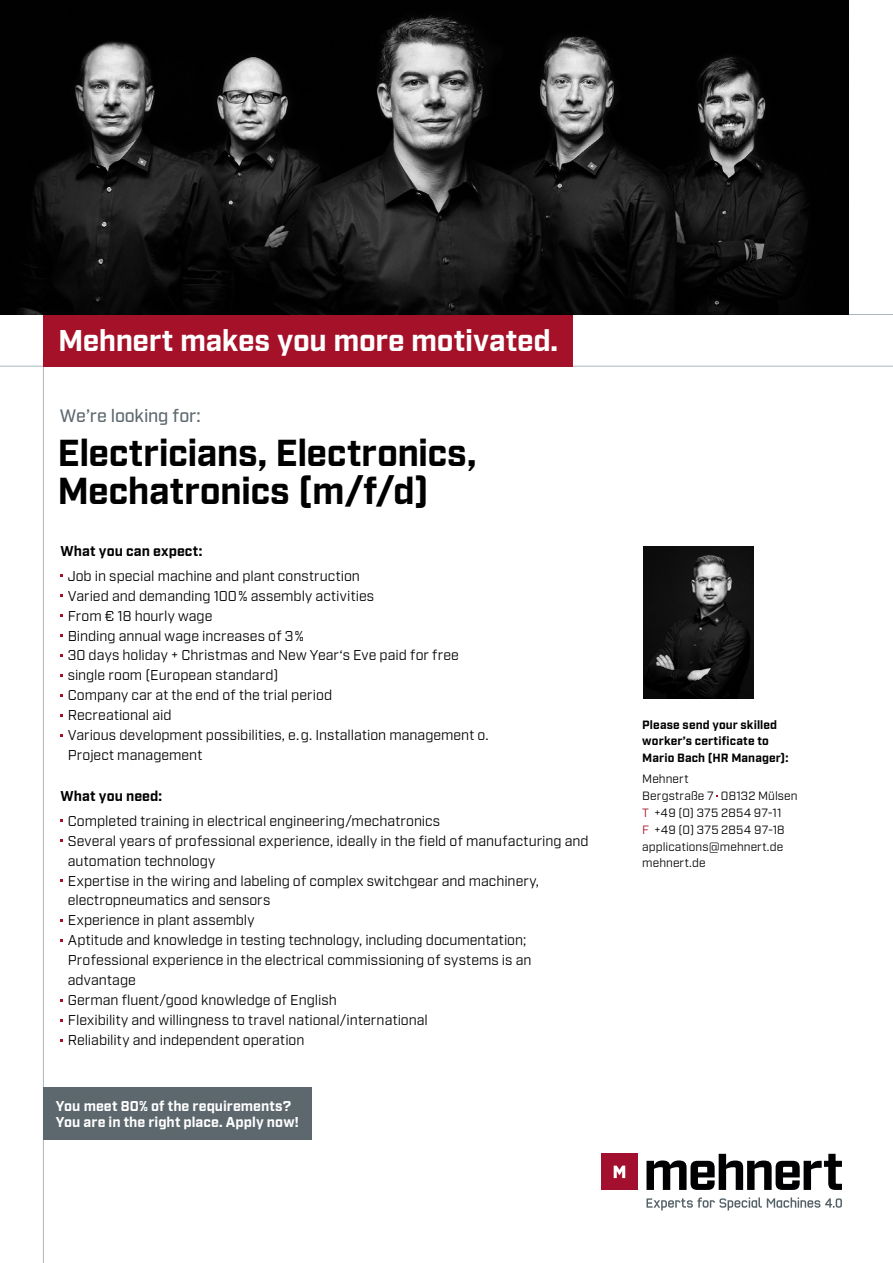
<style>
.page{position:relative;width:893px;height:1263px;background:#fff}
.page>*{position:absolute;margin:0;border:0;box-sizing:border-box;transform-origin:0 0}
.t1{font:700 37.5px/37.5px "Industry";letter-spacing:-.015em;color:#000}
.t2{font:700 30px "Industry";letter-spacing:-.01em;color:#fff}
.t3{font:500 18px "Industry";letter-spacing:-.015em;color:#5d686e}
.t4{font:14.25px/20px "Industry";color:#000}
.t5{font:700 14.25px/16.2px "Industry";color:#fff}
.t6{font:700 14.25px "Industry";letter-spacing:.005em;color:#000}
.t7{font:12px/16.8px "Industry";letter-spacing:.01em;color:#000}
.t8{font:700 12px/16.8px "Industry";letter-spacing:.01em;color:#000}
.s1{color:#a51128}
</style>
<div class="page">
<hr style="left:43px;top:356px;width:1px;height:907px;background:#adb6bc">
<hr style="left:0;top:366px;width:893px;height:1px;background:#adb6bc">
<hr style="left:833px;top:314px;width:60px;height:1px;background:#adb6bc">
<div style="left:43px;top:315px;width:530px;height:51px;background:#a51128"></div>
<div style="left:43px;top:1088px;width:268px;height:52px;background:#5d686e"></div>
<img style="left:643px;top:546px;width:110px;height:153px">
<div style="left:601px;top:1154px;width:36px;height:36px;background:#a30f2f"></div>
<svg style="left:614px;top:1165px;width:11px;height:13px"></svg>
<svg style="left:646px;top:1154px;width:196px;height:36px"></svg>
<svg style="left:646px;top:1197px;width:196px;height:13px"></svg>
<img style="left:0;top:0;width:848px;height:315px">
<h2 class="t2" style="left:58px;top:323px;width:502px">Mehnert makes you more motivated.</h2>
<p class="t3" style="left:60px;top:405px;width:142px">We’re looking for:</p>
<h1 class="t1" style="left:57px;top:436px;width:420px">Electricians, Electronics,<br>Mechatronics (m/f/d)</h1>
<p class="t6" style="left:60px;top:543px;width:143px">What you can expect:</p>
<p class="t4" style="left:68px;top:566px;width:423px">Job in special machine and plant construction<br>Varied and demanding 100% assembly activities<br>From € 18 hourly wage<br>Binding annual wage increases of 3%<br>30 days holiday + Christmas and New Year‘s Eve paid for free single room (European standard)<br>Company car at the end of the trial period<br>Recreational aid<br>Various development possibilities, e.g. Installation management o.<br>Project management</p>
<p class="t6" style="left:60px;top:788px;width:103px">What you need:</p>
<p class="t4" style="left:68px;top:811px;width:522px">Completed training in electrical engineering/mechatronics<br>Several years of professional experience, ideally in the field of manufacturing and automation technology<br>Expertise in the wiring and labeling of complex switchgear and machinery, electropneumatics and sensors<br>Experience in plant assembly<br>Aptitude and knowledge in testing technology, including documentation; Professional experience in the electrical commissioning of systems is an advantage<br>German fluent/good knowledge of English<br>Flexibility and willingness to travel national/international<br>Reliability and independent operation</p>
<p class="t5" style="left:56px;top:1098px;width:244px">You meet 80% of the requirements?<br>You are in the right place. Apply now!</p>
<p class="t8" style="left:642px;top:717px;width:148px">Please send your skilled worker’s certificate to<br>Mario Bach (HR Manager):</p>
<p class="t7" style="left:642px;top:771px;width:157px">Mehnert<br>Bergstraße 7 08132 Mülsen<br><span class="s1">T</span> +49 (0) 375 2854 97-11<br><span class="s1">F</span> +49 (0) 375 2854 97-18 applications@mehnert.de mehnert.de</p>
</div>
